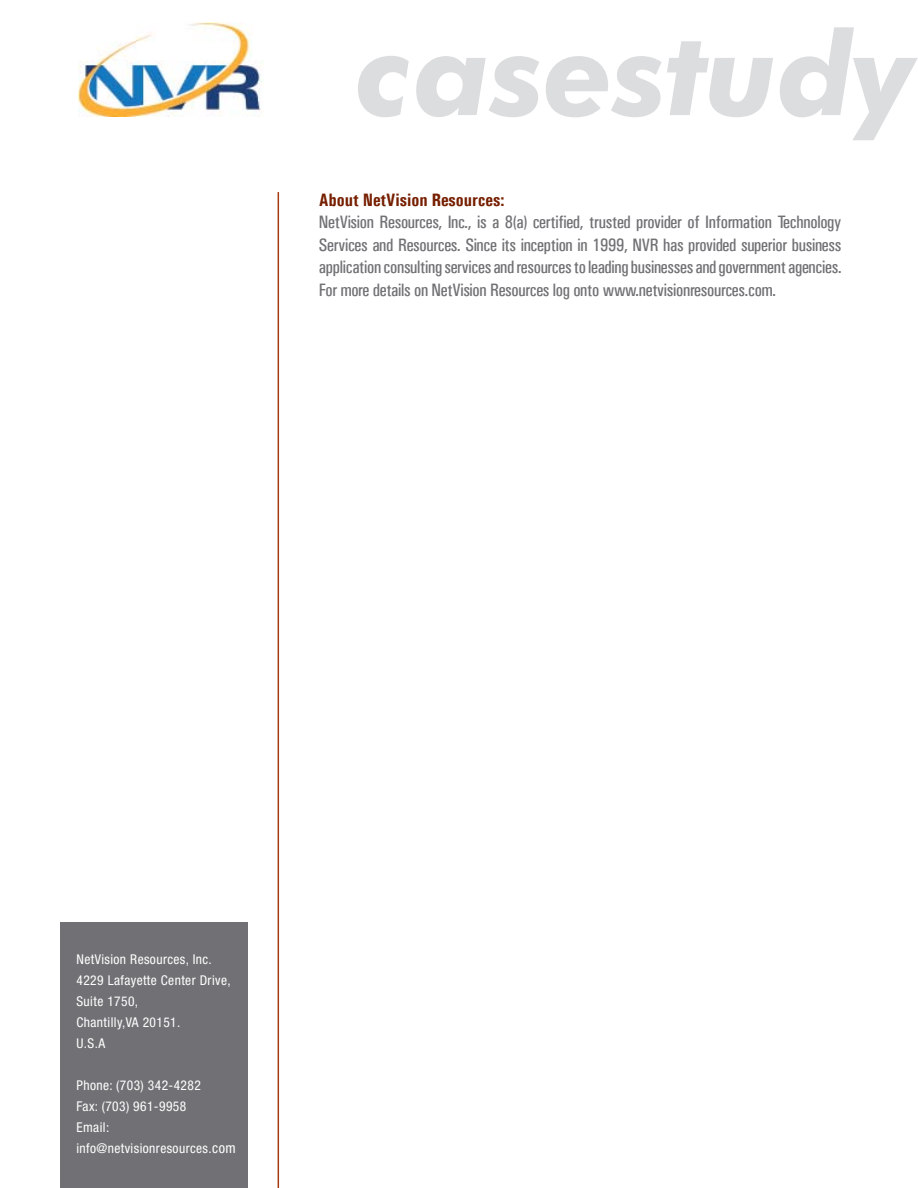
<style>
.page{position:relative;width:918px;height:1188px;background:#fff}
.page>*{position:absolute;margin:0;border:0;box-sizing:border-box;transform-origin:0 0}
.t1{font:italic 700 115.95px "Futura BT";color:#dcddde}
.t2{font:18px/22.5px "Univers Condensed";letter-spacing:-.02em;color:#717074;text-align:justify}
.t3{font:700 condensed 18px "Univers";color:#761f00}
.t4{font:condensed 13.5px/21px "Helvetica Neue LT Std";letter-spacing:.03em;color:#fff}
.s1{font-size:14.25px}
</style>
<div class="page">
<img style="left:79px;top:22px;width:183px;height:95px">
<hr style="left:278px;top:192px;width:1px;height:996px;background:#a43a10">
<div style="left:60px;top:922px;width:187px;height:266px;background:#717074"></div>
<h1 class="t1" style="left:356px;top:3px;width:561px">casestudy</h1>
<p class="t3" style="left:319px;top:189px;width:187px">About NetVision Resources:</p>
<p class="t2" style="left:319px;top:211px;width:524px">NetVision Resources, Inc., is a 8(a) certified, trusted provider of Information Technology Services and Resources. Since its inception in 1999, NVR has provided superior business application consulting services and resources to leading businesses and government agencies.<br>For more details on NetVision Resources log onto www.netvisionresources.com.</p>
<p class="t4" style="left:76px;top:948px;width:156px">NetVision Resources, Inc.<br>4229 Lafayette Center Drive,<br>Suite 1750,<br>Chantilly,VA 20151.<br>U.S.A</p>
<p class="t4" style="left:76px;top:1074px;width:161px">Phone: (703) 342-4282<br>Fax: (703) 961-9958<br>Email: info@netvisionresources.<span class="s1">com</span></p>
</div>
